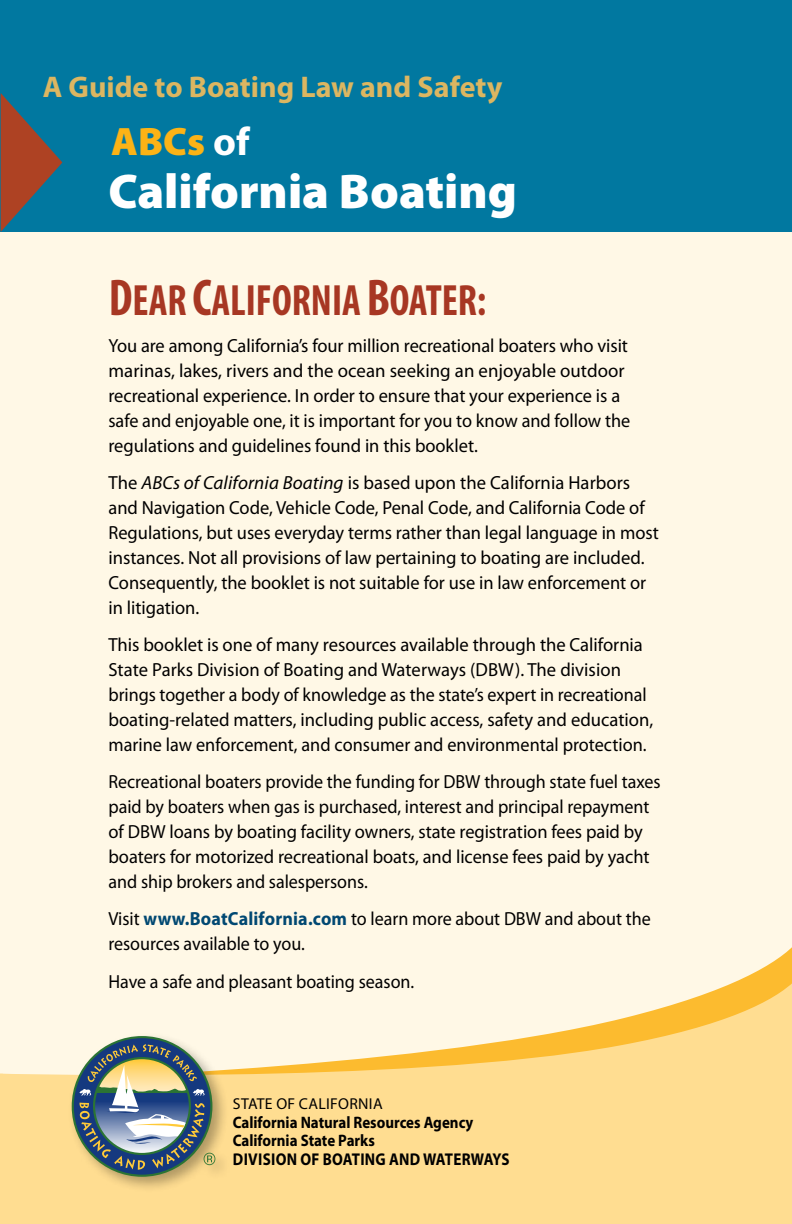
<style>
.page{position:relative;width:792px;height:1224px;background:#fff}
.page>*{position:absolute;margin:0;border:0;box-sizing:border-box;transform-origin:0 0}
.t1{font:900 49px "Myriad Pro";color:#fff}
.t2{font:700 condensed 44px "Myriad Pro";color:#a73723;scale:.93 1}
.t3{font:900 39.8px "Myriad Pro";color:#fcb316}
.t4{font:700 30px "Myriad Pro";color:#dcb661}
.t5{font:19px/25px "Myriad Pro";color:#000}
.t6{font:19px/25px "Myriad Pro";color:#000;scale:.95 1}
.t7{font:700 17.2px "Myriad Pro";letter-spacing:.02em;color:#000;scale:.88 1}
.t8{font:700 16.6px/18.8px "Myriad Pro";color:#000;scale:.9 1}
.t9{font:15.8px "Myriad Pro";letter-spacing:.02em;color:#000}
.s1{font-weight:700;color:#fff}
.s2{font-size:52px}
.s3{font-style:italic}
.s4{font-weight:700;color:#004872}
</style>
<div class="page">
<hr style="left:0;top:0;width:1px;height:53px;background:#00527c">
<div style="left:1px;top:232px;width:791px;height:872px;background:#fff8e6"></div>
<div style="left:1px;top:0;width:791px;height:232px;background:#0178a0"></div>
<svg style="left:1px;top:93px;width:61px;height:139px"></svg>
<svg style="left:0;top:945px;width:792px;height:279px;fill:#ffdd91"></svg>
<div style="left:67px;top:1032px;width:165px;height:162px;background:#000;opacity:.31"></div>
<svg style="left:71px;top:1035px;width:144px;height:143px"></svg>
<p class="t4" style="left:43px;top:70px;width:461px">A Guide to Boating Law and Safety</p>
<p class="t3" style="left:111px;top:119px;width:140px">ABCs <span class="s1">of</span></p>
<p class="t1" style="left:108px;top:163px;width:410px">California Boating</p>
<p class="t2" style="left:109px;top:273px;width:407px"><span class="s2">D</span>EAR <span class="s2">C</span>ALIFORNIA <span class="s2">B</span>OATER:</p>
<p class="t5" style="left:108px;top:333px;width:523px">You are among California’s four million recreational boaters who visit marinas, lakes, rivers and the ocean seeking an enjoyable outdoor recreational experience. In order to ensure that your experience is a safe and enjoyable one, it is important for you to know and follow the regulations and guidelines found in this booklet.</p>
<p class="t5" style="left:108px;top:470px;width:552px">The <span class="s3">ABCs of California Boating</span> is based upon the California Harbors and Navigation Code, Vehicle Code, Penal Code, and California Code of Regulations, but uses everyday terms rather than legal language in most instances. Not all provisions of law pertaining to boating are included.<br>Consequently, the booklet is not suitable for use in law enforcement or in litigation.</p>
<p class="t5" style="left:108px;top:632px;width:546px">This booklet is one of many resources available through the California State Parks Division of Boating and Waterways (DBW). The division brings together a body of knowledge as the state’s expert in recreational boating-related matters, including public access, safety and education, marine law enforcement, and consumer and environmental protection.</p>
<p class="t6" style="left:108px;top:769px;width:583px">Recreational boaters provide the funding for DBW through state fuel taxes paid by boaters when gas is purchased, interest and principal repayment of DBW loans by boating facility owners, state registration fees paid by boaters for motorized recreational boats, and license fees paid by yacht and ship brokers and salespersons.</p>
<p class="t6" style="left:108px;top:906px;width:572px">Visit <span class="s4">www.BoatCalifornia.com</span> to learn more about DBW and about the resources available to you.</p>
<p class="t6" style="left:108px;top:969px;width:323px">Have a safe and pleasant boating season.</p>
<p class="t9" style="left:233px;top:1094px;width:151px">STATE OF CALIFORNIA</p>
<p class="t8" style="left:233px;top:1113px;width:269px">California Natural Resources Agency<br>California State Parks</p>
<p class="t7" style="left:233px;top:1150px;width:316px">DIVISION OF BOATING AND WATERWAYS</p>
</div>
